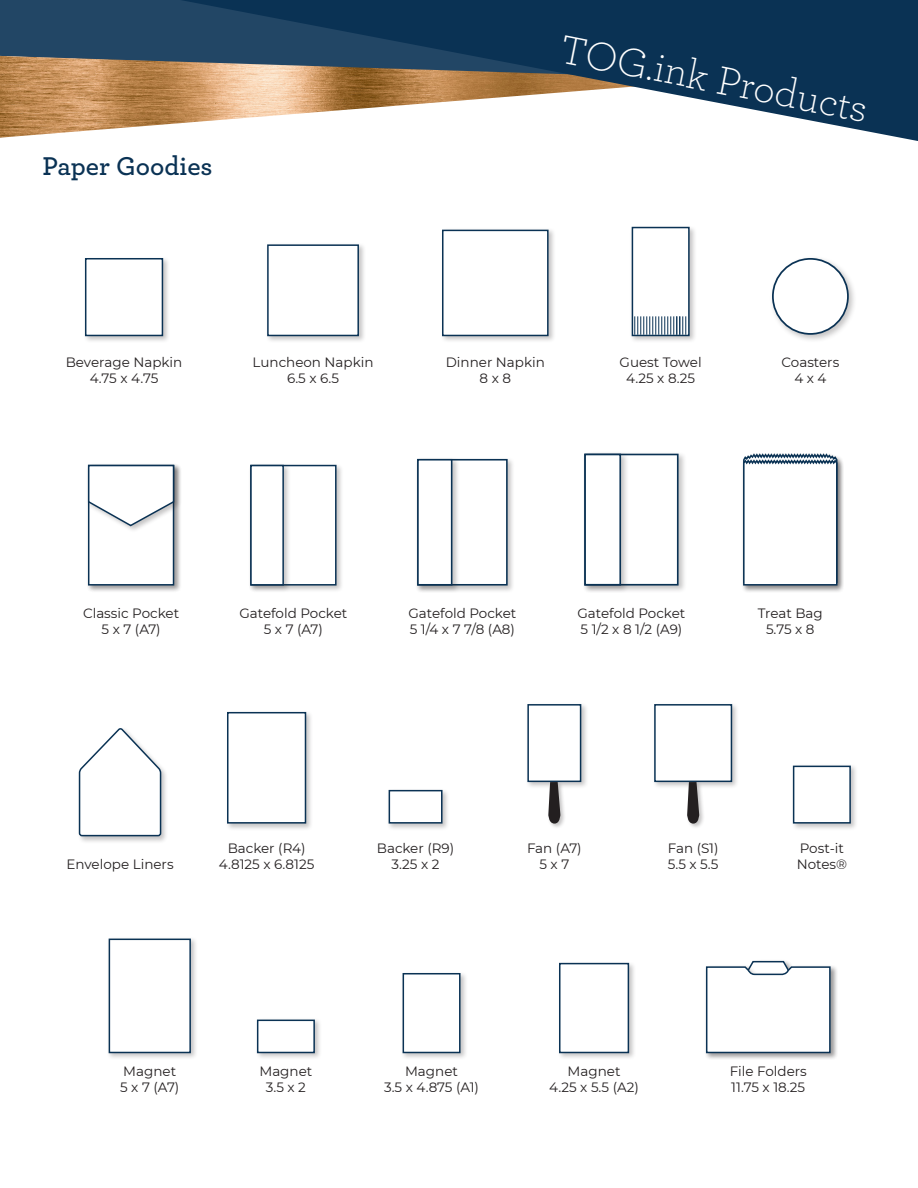
<style>
.page{position:relative;width:918px;height:1188px;background:#fff}
.page>*{position:absolute;margin:0;border:0;box-sizing:border-box;transform-origin:0 0}
.t1{font:300 42px "Archer";color:#fff}
.t2{font:600 27px "Archer";color:#0a3254}
.t3{font:13.5px/16.2px "Montserrat";color:#231f20}
</style>
<div class="page">
<div style="left:0;top:0;width:180px;height:56px;background:#224665"></div>
<img style="left:0;top:56px;width:180px;height:82px">
<svg style="left:180px;top:0;width:738px;height:141px"></svg>
<div style="left:107px;top:937px;width:91px;height:124px;background:#231f20;opacity:.26"></div>
<div style="left:109px;top:939px;width:82px;height:114px;background:#fff;border:2px solid #0a3254"></div>
<div style="left:704px;top:964px;width:134px;height:96px;background:#231f20;opacity:.26"></div>
<svg style="left:705px;top:960px;width:126px;height:94px"></svg>
<div style="left:255px;top:1018px;width:67px;height:43px;background:#231f20;opacity:.26"></div>
<div style="left:257px;top:1020px;width:58px;height:33px;background:#fff;border:2px solid #0a3254"></div>
<div style="left:401px;top:971px;width:67px;height:90px;background:#231f20;opacity:.26"></div>
<div style="left:403px;top:973px;width:58px;height:80px;background:#fff;border:2px solid #0a3254"></div>
<div style="left:557px;top:961px;width:79px;height:100px;background:#231f20;opacity:.26"></div>
<div style="left:559px;top:963px;width:70px;height:90px;background:#fff;border:2px solid #0a3254"></div>
<div style="left:83px;top:256px;width:87px;height:87px;background:#231f20;opacity:.26"></div>
<div style="left:85px;top:258px;width:78px;height:78px;background:#fff;border:2px solid #0a3254"></div>
<div style="left:265px;top:242px;width:101px;height:101px;background:#231f20;opacity:.26"></div>
<div style="left:267px;top:244px;width:92px;height:92px;background:#fff;border:2px solid #0a3254"></div>
<div style="left:440px;top:228px;width:116px;height:116px;background:#231f20;opacity:.26"></div>
<div style="left:442px;top:230px;width:107px;height:106px;background:#fff;border:2px solid #0a3254"></div>
<div style="left:630px;top:225px;width:67px;height:119px;background:#231f20;opacity:.26"></div>
<div style="left:632px;top:227px;width:58px;height:109px;background:#fff;border:2px solid #0a3254"></div>
<svg style="left:634px;top:316px;width:52px;height:19px"></svg>
<div style="left:770px;top:256px;width:88px;height:88px;background:#231f20;opacity:.26"></div>
<div style="left:773px;top:259px;width:75px;height:75px;background:#fff;border-radius:50%"></div>
<div style="left:772px;top:258px;width:77px;height:77px;border:2px solid #0a3254;border-radius:50%"></div>
<div style="left:86px;top:463px;width:96px;height:130px;background:#231f20;opacity:.26"></div>
<div style="left:88px;top:465px;width:86px;height:121px;background:#fff;border:2px solid #0a3254"></div>
<div style="left:86px;top:463px;width:96px;height:70px;background:#231f20;opacity:.26"></div>
<svg style="left:87px;top:464px;width:88px;height:63px"></svg>
<div style="left:248px;top:463px;width:96px;height:130px;background:#231f20;opacity:.26"></div>
<div style="left:250px;top:465px;width:87px;height:121px;background:#fff;border:2px solid #0a3254"></div>
<div style="left:248px;top:463px;width:43px;height:130px;background:#231f20;opacity:.26"></div>
<div style="left:250px;top:465px;width:34px;height:121px;background:#fff;border:2px solid #0a3254"></div>
<div style="left:416px;top:457px;width:99px;height:136px;background:#231f20;opacity:.26"></div>
<div style="left:417px;top:459px;width:91px;height:127px;background:#fff;border:2px solid #0a3254"></div>
<div style="left:416px;top:457px;width:44px;height:136px;background:#231f20;opacity:.26"></div>
<div style="left:417px;top:459px;width:35px;height:127px;background:#fff;border:2px solid #0a3254"></div>
<div style="left:582px;top:451px;width:105px;height:142px;background:#231f20;opacity:.26"></div>
<div style="left:584px;top:454px;width:95px;height:132px;background:#fff;border:2px solid #0a3254"></div>
<div style="left:582px;top:451px;width:47px;height:142px;background:#231f20;opacity:.26"></div>
<div style="left:584px;top:454px;width:37px;height:132px;background:#fff;border:2px solid #0a3254"></div>
<div style="left:741px;top:458px;width:104px;height:135px;background:#231f20;opacity:.26"></div>
<svg style="left:742px;top:453px;width:97px;height:133px"></svg>
<div style="left:77px;top:727px;width:92px;height:117px;background:#231f20;opacity:.26"></div>
<svg style="left:78px;top:727px;width:84px;height:110px"></svg>
<div style="left:791px;top:764px;width:67px;height:67px;background:#231f20;opacity:.26"></div>
<div style="left:793px;top:766px;width:58px;height:58px;background:#fff;border:2px solid #0a3254"></div>
<div style="left:225px;top:710px;width:89px;height:121px;background:#231f20;opacity:.26"></div>
<div style="left:227px;top:712px;width:79px;height:112px;background:#fff;border:2px solid #0a3254"></div>
<div style="left:387px;top:788px;width:63px;height:43px;background:#231f20;opacity:.26"></div>
<div style="left:389px;top:790px;width:54px;height:34px;background:#fff;border:2px solid #0a3254"></div>
<div style="left:525px;top:702px;width:64px;height:88px;background:#231f20;opacity:.26"></div>
<div style="left:527px;top:704px;width:54px;height:78px;background:#fff;border:2px solid #0a3254"></div>
<div style="left:547px;top:781px;width:19px;height:49px;background:#231f20;opacity:.26"></div>
<svg style="left:548px;top:782px;width:12px;height:42px"></svg>
<div style="left:652px;top:702px;width:88px;height:88px;background:#231f20;opacity:.26"></div>
<div style="left:654px;top:704px;width:78px;height:78px;background:#fff;border:2px solid #0a3254"></div>
<div style="left:686px;top:781px;width:19px;height:49px;background:#231f20;opacity:.26"></div>
<svg style="left:687px;top:782px;width:12px;height:42px"></svg>
<p class="t2" style="left:42px;top:146px;width:172px">Paper Goodies</p>
<p class="t3" style="left:66px;top:354px;width:118px">Beverage Napkin</p>
<p class="t3" style="left:90px;top:370px;width:70px">4.75 x 4.75</p>
<p class="t3" style="left:253px;top:354px;width:122px">Luncheon Napkin</p>
<p class="t3" style="left:287px;top:370px;width:54px">6.5 x 6.5</p>
<p class="t1" style="left:566px;top:22px;width:314px;rotate:11deg">TOG.ink Products</p>
<p class="t3" style="left:446px;top:354px;width:101px">Dinner Napkin</p>
<p class="t3" style="left:480px;top:370px;width:33px">8 x 8</p>
<p class="t3" style="left:620px;top:354px;width:84px">Guest Towel</p>
<p class="t3" style="left:626px;top:370px;width:70px">4.25 x 8.25</p>
<p class="t3" style="left:782px;top:354px;width:59px">Coasters</p>
<p class="t3" style="left:794px;top:370px;width:34px">4 x 4</p>
<p class="t3" style="left:83px;top:605px;width:98px">Classic Pocket</p>
<p class="t3" style="left:101px;top:621px;width:61px">5 x 7 (A7)</p>
<p class="t3" style="left:239px;top:605px;width:109px">Gatefold Pocket</p>
<p class="t3" style="left:264px;top:621px;width:61px">5 x 7 (A7)</p>
<p class="t3" style="left:408px;top:605px;width:109px">Gatefold Pocket</p>
<p class="t3" style="left:410px;top:621px;width:107px">5 1/4 x 7 7/8 (A8)</p>
<p class="t3" style="left:577px;top:605px;width:109px">Gatefold Pocket</p>
<p class="t3" style="left:580px;top:621px;width:103px">5 1/2 x 8 1/2 (A9)</p>
<p class="t3" style="left:758px;top:605px;width:67px">Treat Bag</p>
<p class="t3" style="left:766px;top:621px;width:50px">5.75 x 8</p>
<p class="t3" style="left:67px;top:855px;width:109px">Envelope Liners</p>
<p class="t3" style="left:228px;top:839px;width:79px">Backer (R4)</p>
<p class="t3" style="left:219px;top:855px;width:97px">4.8125 x 6.8125</p>
<p class="t3" style="left:377px;top:839px;width:79px">Backer (R9)</p>
<p class="t3" style="left:392px;top:855px;width:49px">3.25 x 2</p>
<p class="t3" style="left:527px;top:839px;width:56px">Fan (A7)</p>
<p class="t3" style="left:539px;top:855px;width:31px">5 x 7</p>
<p class="t3" style="left:668px;top:839px;width:52px">Fan (S1)</p>
<p class="t3" style="left:668px;top:855px;width:52px">5.5 x 5.5</p>
<p class="t3" style="left:797px;top:839px;width:52px">Post-it<br>Notes®</p>
<p class="t3" style="left:123px;top:1063px;width:54px">Magnet</p>
<p class="t3" style="left:120px;top:1079px;width:61px">5 x 7 (A7)</p>
<p class="t3" style="left:259px;top:1063px;width:54px">Magnet</p>
<p class="t3" style="left:266px;top:1079px;width:42px">3.5 x 2</p>
<p class="t3" style="left:405px;top:1063px;width:54px">Magnet</p>
<p class="t3" style="left:384px;top:1079px;width:96px">3.5 x 4.875 (A1)</p>
<p class="t3" style="left:568px;top:1063px;width:54px">Magnet</p>
<p class="t3" style="left:549px;top:1079px;width:91px">4.25 x 5.5 (A2)</p>
<p class="t3" style="left:730px;top:1063px;width:79px">File Folders</p>
<p class="t3" style="left:731px;top:1079px;width:75px">11.75 x 18.25</p>
</div>
